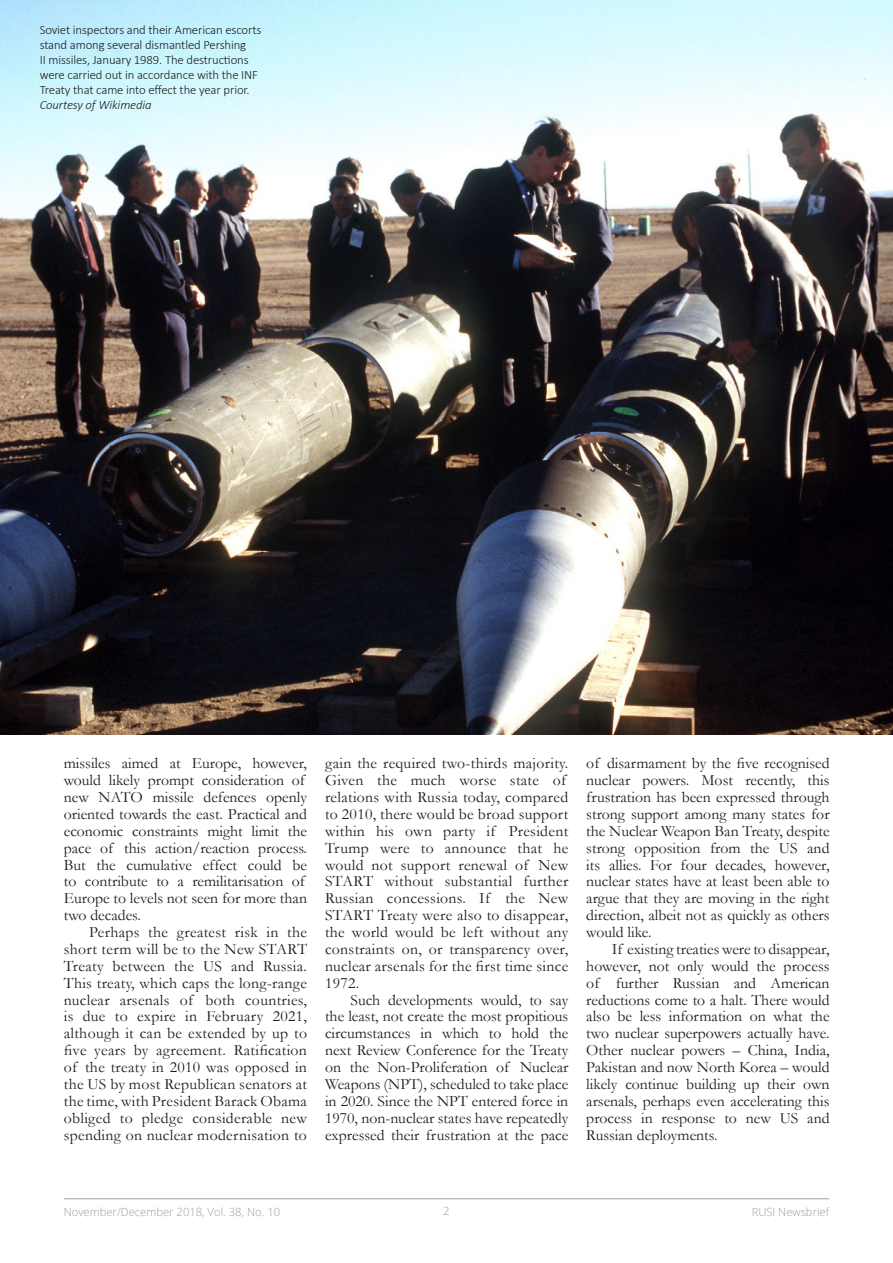
<style>
.page{position:relative;width:893px;height:1263px;background:#fff}
.page>*{position:absolute;margin:0;border:0;box-sizing:border-box;transform-origin:0 0}
.t1{font:15.75px/17px "Garamond";color:#1d1d1b;text-align:justify}
.t2{font:15.75px/16.8px "Garamond";letter-spacing:.02em;color:#1d1d1b}
.Photo_captions{font:300 12.75px/15px "Calibri";letter-spacing:-.01em;color:#1d1d1b}
.RUSI_Newsbrief{font:300 11.25px "Open Sans";color:#9d9d9d}
.s1{font-style:italic}
</style>
<div class="page">
<hr style="left:64px;top:1198px;width:765px;height:1px;background:#9d9d9d">
<img style="left:0;top:0;width:893px;height:734px">
<p class="Photo_captions" style="left:40px;top:22px;width:223px">Soviet inspectors and their American escorts stand among several dismantled Pershing<br>II missiles, January 1989. The destructions were carried out in accordance with the INF Treaty that came into effect the year prior.<br><span class="s1">Courtesy of Wikimedia</span></p>
<p class="t1" style="left:64px;top:754px;width:245px;text-align:left">missiles aimed at Europe, however, would likely prompt consideration of new NATO missile defences openly oriented towards the east. Practical and economic constraints might limit the pace of this action/reaction process.<br>But the cumulative effect could be to contribute to a remilitarisation of Europe to levels not seen for more than two decades.</p>
<p class="t1" style="left:64px;top:923px;width:245px;text-indent:26px">Perhaps the greatest risk in the short term will be to the New START Treaty between the US and Russia.<br>This treaty, which caps the long-range nuclear arsenals of both countries, is due to expire in February 2021, although it can be extended by up to five years by agreement. Ratification of the treaty in 2010 was opposed in the US by most Republican senators at the time, with President Barack Obama obliged to pledge considerable new spending on nuclear modernisation to</p>
<p class="t2" style="left:325px;top:754px;width:245px">gain the required two-thirds majority.<br>Given the much worse state of relations with Russia today, compared to 2010, there would be broad support within his own party if President Trump were to announce that he would not support renewal of New START without substantial further Russian concessions. If the New START Treaty were also to disappear, the world would be left without any constraints on, or transparency over, nuclear arsenals for the first time since 1972.</p>
<p class="t1" style="left:325px;top:991px;width:245px;text-indent:26px">Such developments would, to say the least, not create the most propitious circumstances in which to hold the next Review Conference for the Treaty on the Non-Proliferation of Nuclear Weapons (NPT), scheduled to take place in 2020. Since the NPT entered force in 1970, non-nuclear states have repeatedly expressed their frustration at the pace</p>
<p class="t1" style="left:586px;top:754px;width:245px">of disarmament by the five recognised nuclear powers. Most recently, this frustration has been expressed through strong support among many states for the Nuclear Weapon Ban Treaty, despite strong opposition from the US and its allies. For four decades, however, nuclear states have at least been able to argue that they are moving in the right direction, albeit not as quickly as others would like.</p>
<p class="t1" style="left:586px;top:940px;width:245px;text-indent:26px">If existing treaties were to disappear, however, not only would the process of further Russian and American reductions come to a halt. There would also be less information on what the two nuclear superpowers actually have.<br>Other nuclear powers – China, India, Pakistan and now North Korea – would likely continue building up their own arsenals, perhaps even accelerating this process in response to new US and Russian deployments.</p>
<p class="RUSI_Newsbrief" style="left:64px;top:1204px;width:218px">November/December 2018, Vol. 38, No. 10</p>
<p class="RUSI_Newsbrief" style="left:443px;top:1203px;width:8px">2</p>
<p class="RUSI_Newsbrief" style="left:752px;top:1204px;width:79px">RUSI Newsbrief</p>
</div>
